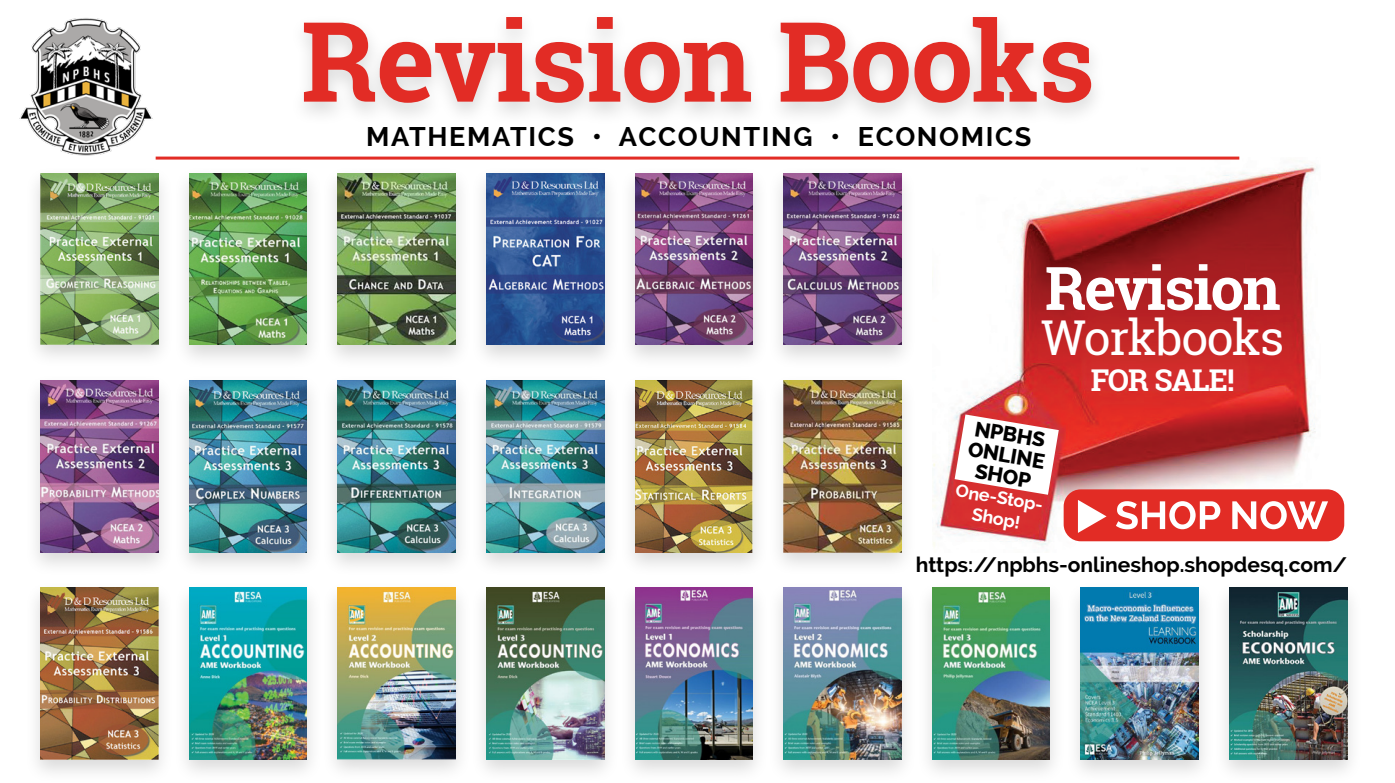
<style>
.page{position:relative;width:1395px;height:783px;background:#fff}
.page>*{position:absolute;margin:0;border:0;box-sizing:border-box;transform-origin:0 0}
.t1{font:700 111px "Roboto Slab";letter-spacing:-.01em;color:#e22c25}
.t2{font:700 60px "Roboto Slab";letter-spacing:-.03em;color:#fff}
.t3{font:48px "Roboto Slab";letter-spacing:-.03em;color:#fff}
.t4{font:700 30px "Roboto Slab";letter-spacing:-.03em;color:#fff}
.t5{font:700 27px "Raleway";letter-spacing:.06em;color:#000}
.t6{font:700 21px "Raleway";color:#000}
.t7{font:800 21px/21px "Raleway";color:#000;text-align:center}
.t8{font:700 18px/21px "Raleway";color:#fff;text-align:center}
</style>
<div class="page">
<img style="left:932px;top:157px;width:389px;height:390px">
<div style="left:24px;top:165px;width:150px;height:203px;background:#000;opacity:.15"></div>
<img style="left:40px;top:173px;width:118px;height:172px">
<div style="left:470px;top:165px;width:150px;height:204px;background:#000;opacity:.15"></div>
<img style="left:486px;top:173px;width:118px;height:172px">
<div style="left:173px;top:165px;width:150px;height:204px;background:#000;opacity:.15"></div>
<img style="left:189px;top:173px;width:118px;height:172px">
<div style="left:321px;top:165px;width:150px;height:204px;background:#000;opacity:.15"></div>
<img style="left:338px;top:173px;width:117px;height:172px">
<div style="left:618px;top:165px;width:151px;height:204px;background:#000;opacity:.15"></div>
<img style="left:635px;top:173px;width:118px;height:172px">
<div style="left:767px;top:165px;width:150px;height:204px;background:#000;opacity:.15"></div>
<img style="left:783px;top:173px;width:118px;height:172px">
<div style="left:173px;top:372px;width:150px;height:204px;background:#000;opacity:.15"></div>
<img style="left:189px;top:380px;width:118px;height:172px">
<div style="left:321px;top:372px;width:150px;height:204px;background:#000;opacity:.15"></div>
<img style="left:338px;top:380px;width:117px;height:172px">
<div style="left:470px;top:372px;width:150px;height:204px;background:#000;opacity:.15"></div>
<img style="left:486px;top:380px;width:118px;height:172px">
<div style="left:618px;top:372px;width:151px;height:204px;background:#000;opacity:.15"></div>
<img style="left:635px;top:380px;width:118px;height:172px">
<div style="left:767px;top:372px;width:150px;height:203px;background:#000;opacity:.15"></div>
<img style="left:783px;top:380px;width:118px;height:172px">
<div style="left:24px;top:579px;width:150px;height:203px;background:#000;opacity:.15"></div>
<img style="left:40px;top:587px;width:118px;height:172px">
<div style="left:173px;top:579px;width:150px;height:203px;background:#000;opacity:.15"></div>
<img style="left:189px;top:587px;width:118px;height:172px">
<div style="left:24px;top:372px;width:150px;height:204px;background:#000;opacity:.15"></div>
<img style="left:40px;top:380px;width:118px;height:172px">
<div style="left:288px;top:9px;width:819px;height:118px;background:#000;opacity:.15"></div>
<div style="left:321px;top:579px;width:150px;height:203px;background:#000;opacity:.15"></div>
<img style="left:338px;top:587px;width:117px;height:172px">
<div style="left:470px;top:579px;width:150px;height:203px;background:#000;opacity:.15"></div>
<img style="left:486px;top:587px;width:118px;height:172px">
<div style="left:618px;top:579px;width:151px;height:203px;background:#000;opacity:.15"></div>
<img style="left:635px;top:587px;width:118px;height:172px">
<div style="left:767px;top:579px;width:150px;height:203px;background:#000;opacity:.15"></div>
<img style="left:783px;top:587px;width:118px;height:172px">
<div style="left:916px;top:579px;width:150px;height:203px;background:#000;opacity:.15"></div>
<img style="left:932px;top:587px;width:118px;height:172px">
<div style="left:1213px;top:579px;width:150px;height:203px;background:#000;opacity:.15"></div>
<img style="left:1229px;top:587px;width:118px;height:172px">
<div style="left:1064px;top:579px;width:150px;height:203px;background:#000;opacity:.15"></div>
<img style="left:1081px;top:587px;width:117px;height:172px">
<div style="left:1063px;top:489px;width:281px;height:52px;background:#e22c25;border-radius:17px"></div>
<svg style="left:1116px;top:501px;width:212px;height:28px"></svg>
<svg style="left:1078px;top:500px;width:28px;height:32px"></svg>
<img style="left:19px;top:18px;width:137px;height:141px">
<hr style="left:156px;top:156px;width:1083px;height:3px;background:#e22c25">
<svg style="left:954px;top:414px;width:105px;height:80px"></svg>
<p class="t1" style="left:301px;top:-15px;width:795px">Revision Books</p>
<p class="t5" style="left:366px;top:121px;width:667px">MATHEMATICS • ACCOUNTING • ECONOMICS</p>
<p class="t2" style="left:1045px;top:247px;width:237px">Revision</p>
<p class="t3" style="left:1041px;top:304px;width:244px">Workbooks</p>
<p class="t4" style="left:1091px;top:359px;width:145px">FOR SALE!</p>
<p class="t7" style="left:976px;top:418px;width:73px;rotate:9deg">NPBHS</p>
<p class="t7" style="left:970px;top:438px;width:79px;rotate:9deg">ONLINE<br>SHOP</p>
<p class="t8" style="left:958px;top:479px;width:91px;rotate:10deg">One-Stop-<br>Shop!</p>
<p class="t6" style="left:916px;top:552px;width:433px">https://npbhs-onlineshop.shopdesq.com/</p>
</div>
